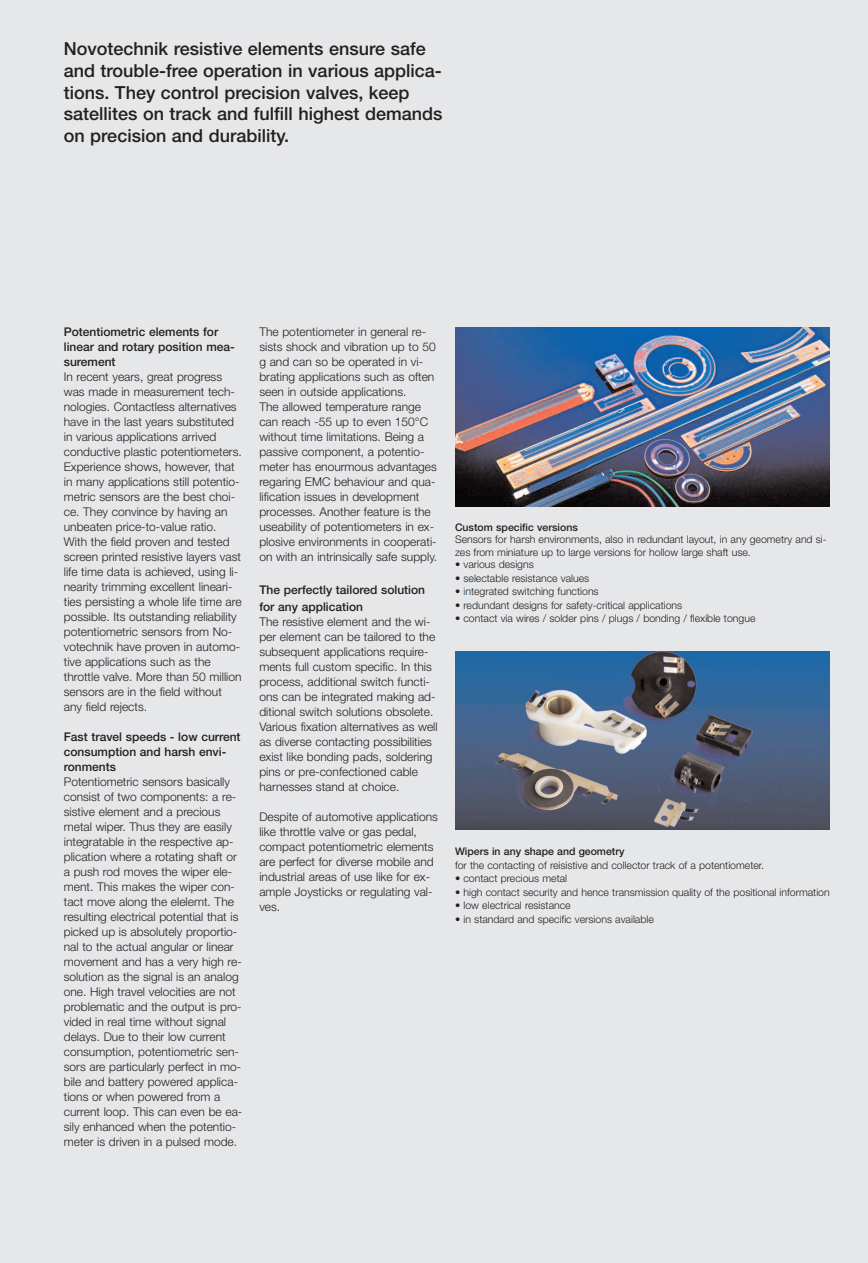
<style>
.page{position:relative;width:868px;height:1263px;background:#e6e7e9}
.page>*{position:absolute;margin:0;border:0;box-sizing:border-box;transform-origin:0 0}
.t1{font:500 18px/21.6px "Helvetica Neue";color:#231f20}
.t2{font:300 12px/15px "Helvetica Neue";color:#231f20}
.t3{font:500 12px/15px "Helvetica Neue";color:#231f20}
.t4{font:300 10.5px/12.6px "Helvetica Neue";color:#231f20}
.t5{font:500 10.5px "Helvetica Neue";color:#231f20}
.s1{color:#004a8d}
</style>
<div class="page">
<img style="left:455px;top:651px;width:374px;height:179px">
<img style="left:455px;top:327px;width:374px;height:179px">
<h1 class="t1" style="left:64px;top:40px;width:380px">Novotechnik resistive elements ensure safe and trouble-free operation in various applica&shy;tions. They control precision valves, keep satellites on track and fulfill highest demands on precision and durability.</h1>
<p class="t3" style="left:64px;top:325px;width:172px">Potentiometric elements for linear and rotary position mea&shy;surement</p>
<p class="t2" style="left:64px;top:370px;width:180px">In recent years, great progress was made in measurement tech&shy;nologies. Contactless alternatives have in the last years substituted in various applications arrived conductive plastic potentiometers.<br>Experience shows, however, that in many applications still potentio&shy;metric sensors are the best choi&shy;ce. They convince by having an unbeaten price-to-value ratio.<br>With the field proven and tested screen printed resistive layers vast life time data is achieved, using li&shy;nearity trimming excellent lineari&shy;ties persisting a whole life time are possible. Its outstanding reliability potentiometric sensors from No&shy;votechnik have proven in automo&shy;tive applications such as the throttle valve. More than 50 million sensors are in the field without any field rejects.</p>
<p class="t3" style="left:64px;top:730px;width:178px">Fast travel speeds - low current consumption and harsh envi&shy;ronments</p>
<p class="t2" style="left:64px;top:775px;width:180px">Potentiometric sensors basically consist of two components: a re&shy;sistive element and a precious metal wiper. Thus they are easily integratable in the respective ap&shy;plication where a rotating shaft or a push rod moves the wiper ele&shy;ment. This makes the wiper con&shy;tact move along the elelemt. The resulting electrical potential that is picked up is absolutely proportio&shy;nal to the actual angular or linear movement and has a very high re&shy;solution as the signal is an analog one. High travel velocities are not problematic and the output is pro&shy;vided in real time without signal delays. Due to their low current consumption, potentiometric sen&shy;sors are particularly perfect in mo&shy;bile and battery powered applica&shy;tions or when powered from a current loop. This can even be ea&shy;sily enhanced when the potentio&shy;meter is driven in a pulsed mode.</p>
<p class="t2" style="left:259px;top:325px;width:179px">The potentiometer in general re&shy;sists shock and vibration up to 50 g and can so be operated in vi&shy;brating applications such as often seen in outside applications.<br>The allowed temperature range can reach -55 up to even 150°C without time limitations. Being a passive component, a potentio&shy;meter has enourmous advantages regaring EMC behaviour and qua&shy;lification issues in development processes. Another feature is the useability of potentiometers in ex&shy;plosive environments in cooperati&shy;on with an intrinsically safe supply.</p>
<p class="t3" style="left:259px;top:583px;width:167px;line-height:16.5px">The perfectly tailored solution for any application</p>
<p class="t2" style="left:259px;top:615px;width:180px">The resistive element and the wi&shy;per element can be tailored to the subsequent applications require&shy;ments full custom specific. In this process, additional switch functi&shy;ons can be integrated making ad&shy;ditional switch solutions obsolete.<br>Various fixation alternatives as well as diverse contacting possibilities exist like bonding pads, soldering pins or pre-confectioned cable harnesses stand at choice.</p>
<p class="t2" style="left:259px;top:810px;width:180px">Despite of automotive applications like throttle valve or gas pedal, compact potentiometric elements are perfect for diverse mobile and industrial areas of use like for ex&shy;ample Joysticks or regulating val&shy;ves.</p>
<p class="t5" style="left:455px;top:523px;width:124px">Custom specific versions</p>
<p class="t4" style="left:455px;top:534px;width:373px">Sensors for harsh environments, also in redundant layout, in any geometry and si&shy;zes from miniature up to large versions for hollow large shaft use.</p>
<p class="t4" style="left:455px;top:559px;width:80px">• various designs</p>
<p class="t4" style="left:455px;top:573px;width:136px">• selectable resistance values</p>
<p class="t4" style="left:455px;top:586px;width:145px">• <span class="s1">i</span>ntegrated switching functions</p>
<p class="t4" style="left:455px;top:600px;width:229px">• redundant designs for safety-critical applications</p>
<p class="t4" style="left:455px;top:613px;width:302px">• contact via wires / solder pins / plugs / bonding / flexible tongue</p>
<p class="t5" style="left:455px;top:848px;width:171px">Wipers in any shape and geometry</p>
<p class="t4" style="left:455px;top:860px;width:310px">for the contacting of reisistive and collector track of a potentiometer.</p>
<p class="t4" style="left:455px;top:873px;width:114px">• contact precious metal</p>
<p class="t4" style="left:455px;top:887px;width:376px">• high contact security and hence transmission quality of the positional information</p>
<p class="t4" style="left:455px;top:900px;width:117px">• low electrical resistance</p>
<p class="t4" style="left:455px;top:914px;width:200px">• in standard and specific versions available</p>
</div>
